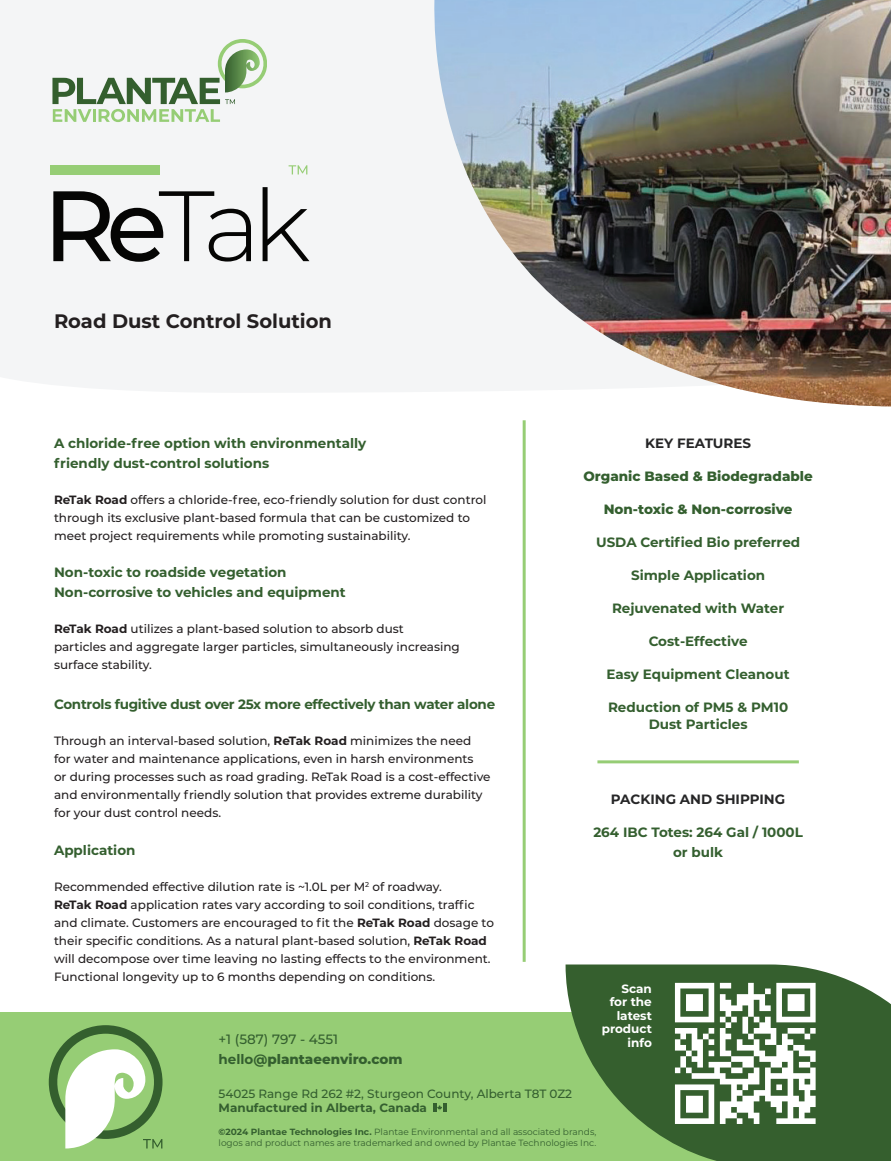
<style>
.page{position:relative;width:891px;height:1161px;background:#fff}
.page>*{position:absolute;margin:0;border:0;box-sizing:border-box;transform-origin:0 0}
.t1{font:300 99.75px "Montserrat";color:#050504}
.t2{font:700 19.5px "Montserrat";color:#231f20}
.t3{font:700 13.5px/19.5px "Montserrat";color:#345f2f}
.t4{font:800 13.5px/19.5px "Montserrat";color:#345f2f}
.t5{font:700 13.5px "Montserrat";letter-spacing:-.02em;color:#345f2f}
.t6{font:700 13.5px "Montserrat";color:#262627}
.t7{font:500 12px/18px "Montserrat";color:#231f20}
.t8{font:500 12px "Montserrat";color:#345f2f}
.t9{font:700 12px "Montserrat";color:#345f2f}
.t10{font:700 12px/13.5px "Montserrat";color:#fff;text-align:right}
.t11{font:9px/10.8px "Montserrat";color:#345f2f}
.s1{font-weight:500}
.s2{font-weight:700}
</style>
<div class="page">
<div style="left:0;top:0;width:433px;height:392px;background:#f4f5f6"></div>
<div style="left:0;top:1012px;width:891px;height:149px;background:#96cd75"></div>
<svg style="left:566px;top:965px;width:325px;height:196px;fill:#355f2e"></svg>
<svg style="left:53px;top:39px;width:214px;height:83px"></svg>
<svg style="left:49px;top:1025px;width:114px;height:124px"></svg>
<svg style="left:433px;top:1103px;width:13px;height:9px"></svg>
<hr style="left:523px;top:420px;width:3px;height:542px;background:#96cd75">
<img style="left:433px;top:0;width:458px;height:407px">
<hr style="left:597px;top:760px;width:202px;height:3px;background:#96cd75">
<div style="left:51px;top:165px;width:109px;height:9px;background:#96cd75"></div>
<svg style="left:289px;top:165px;width:18px;height:9px"></svg>
<svg style="left:675px;top:983px;width:141px;height:141px;background:#9db29a"></svg>
<h1 class="t1" style="left:43px;top:158px;width:269px"><span class="s1">Re</span>Tak</h1>
<h2 class="t2" style="left:54px;top:307px;width:280px">Road Dust Control Solution</h2>
<p class="t3" style="left:54px;top:433px;width:314px">A chloride-free option with environmentally friendly dust-control solutions</p>
<p class="t7" style="left:54px;top:490px;width:434px"><span class="s2">ReTak Road</span> offers a chloride-free, eco-friendly solution for dust control through its exclusive plant-based formula that can be customized to meet project requirements while promoting sustainability.</p>
<p class="t3" style="left:54px;top:562px;width:293px">Non-toxic to roadside vegetation<br>Non-corrosive to vehicles and equipment</p>
<p class="t7" style="left:54px;top:619px;width:407px"><span class="s2">ReTak Road</span> utilizes a plant-based solution to absorb dust<br>particles and aggregate larger particles, simultaneously increasing surface stability.</p>
<p class="t5" style="left:54px;top:695px;width:443px">Controls fugitive dust over 25x more effectively than water alone</p>
<p class="t7" style="left:54px;top:732px;width:438px">Through an interval-based solution, <span class="s2">ReTak Road</span> minimizes the need for water and maintenance applications, even in harsh environments<br>or during processes such as road grading. ReTak Road is a cost-effective and environmentally friendly solution that provides extreme durability for your dust control needs.</p>
<p class="t3" style="left:54px;top:840px;width:83px">Application</p>
<p class="t7" style="left:54px;top:877px;width:441px">Recommended effective dilution rate is ~1.0L per M<sup>2</sup> of roadway.<br><span class="s2">ReTak Road</span> application rates vary according to soil conditions, traffic and climate. Customers are encouraged to fit the <span class="s2">ReTak Road</span> dosage to their specific conditions. As a natural plant-based solution, <span class="s2">ReTak Road </span>will decompose over time leaving no lasting effects to the environment.<br>Functional longevity up to 6 months depending on conditions.</p>
<p class="t6" style="left:645px;top:434px;width:107px">KEY FEATURES</p>
<p class="t4" style="left:584px;top:466px;width:231px">Organic Based &amp; Biodegradable</p>
<p class="t4" style="left:604px;top:499px;width:190px">Non-toxic &amp; Non-corrosive</p>
<p class="t3" style="left:596px;top:532px;width:206px">USDA Certified Bio preferred</p>
<p class="t3" style="left:631px;top:565px;width:136px">Simple Application</p>
<p class="t3" style="left:612px;top:598px;width:174px">Rejuvenated with Water</p>
<p class="t3" style="left:649px;top:631px;width:100px">Cost-Effective</p>
<p class="t3" style="left:607px;top:664px;width:185px">Easy Equipment Cleanout</p>
<p class="t3" style="left:608px;top:699px;width:182px;line-height:16.2px;text-align:center">Reduction of PM5 &amp; PM10<br>Dust Particles</p>
<p class="t6" style="left:611px;top:790px;width:176px">PACKING AND SHIPPING</p>
<p class="t3" style="left:593px;top:822px;width:211px;text-align:center">264 IBC Totes: 264 Gal / 1000L or bulk</p>
<p class="t10" style="left:602px;top:981px;width:52px">Scan for the latest product info</p>
<p class="t4" style="left:219px;top:1029px;width:185px"><span class="s1">+1 (587) 797 - 4551 </span><span class="s2">hello@</span>plantaeenviro.com</p>
<p class="t8" style="left:219px;top:1085px;width:355px">54025 Range Rd 262 #2, Sturgeon County, Alberta T8T 0Z2</p>
<p class="t9" style="left:219px;top:1099px;width:210px">Manufactured in Alberta, Canada</p>
<p class="t11" style="left:219px;top:1126px;width:379px"><span class="s2">©2024 Plantae Technologies Inc.</span> Plantae Environmental and all associated brands, logos and product names are trademarked and owned by Plantae Technologies Inc.</p>
</div>
